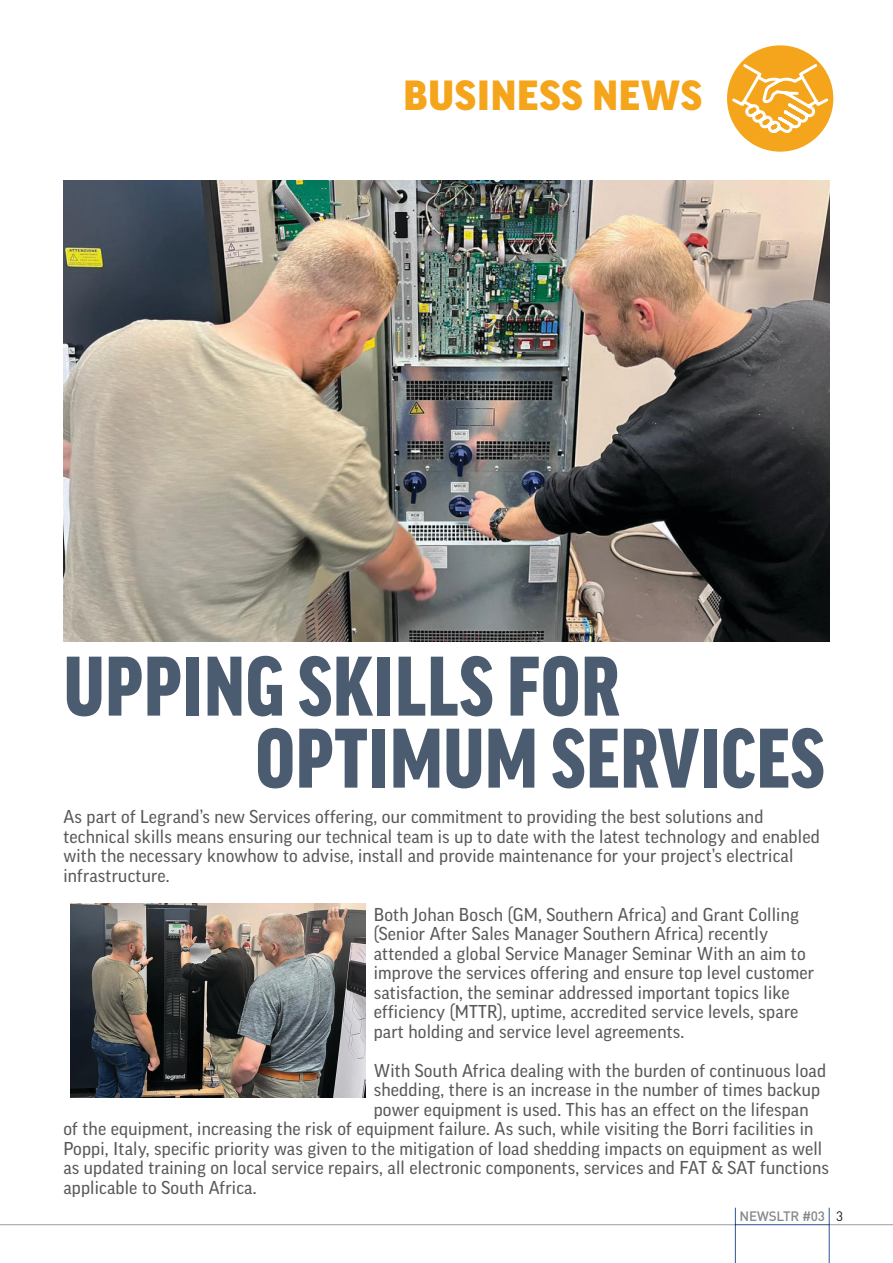
<style>
.page{position:relative;width:893px;height:1263px;background:#fff}
.page>*{position:absolute;margin:0;border:0;box-sizing:border-box;transform-origin:0 0}
.t1{font:900 condensed 90px "Good Headline Pro";letter-spacing:.01em;color:#4c5c70}
.Link_to_product_web{font:900 45px "Good Headline Pro";letter-spacing:.02em;color:#f5a51c}
.Link_to_product_web-2{font:18px/19.5px "Good Pro News";letter-spacing:.01em;color:#59595b}
.t2{font:500 13.5px "DIN Pro";letter-spacing:-.01em;color:#87888a}
.s1{font-weight:400;color:#1a171b}
</style>
<div class="page">
<hr style="left:0;top:1224px;width:735px;height:1px;background:#9c9e9f">
<hr style="left:735px;top:1224px;width:94px;height:1px;background:#2b5394">
<hr style="left:829px;top:1224px;width:64px;height:1px;background:#9c9e9f">
<hr style="left:735px;top:1208px;width:1px;height:55px;background:#2b5394">
<hr style="left:829px;top:1208px;width:1px;height:55px;background:#2b5394">
<div style="left:727px;top:45px;width:106px;height:107px;background:#f5a51c;border-radius:50%"></div>
<svg style="left:730px;top:61px;width:101px;height:80px"></svg>
<img style="left:71px;top:904px;width:294px;height:194px">
<img style="left:63px;top:181px;width:767px;height:461px">
<p class="Link_to_product_web" style="left:403px;top:75px;width:300px">BUSINESS NEWS</p>
<p class="t1" style="left:64px;top:644px;width:557px">UPPING SKILLS FOR</p>
<p class="t1" style="left:256px;top:716px;width:570px">OPTIMUM SERVICES</p>
<p class="Link_to_product_web-2" style="left:63px;top:807px;width:758px">As part of Legrand’s new Services offering, our commitment to providing the best solutions and technical skills means ensuring our technical team is up to date with the latest technology and enabled with the necessary knowhow to advise, install and provide maintenance for your project’s electrical infrastructure.</p>
<p class="Link_to_product_web-2" style="left:374px;top:904px;width:442px">Both Johan Bosch (GM, Southern Africa) and Grant Colling (Senior After Sales Manager Southern Africa) recently attended a global Service Manager Seminar With an aim to improve the services offering and ensure top level customer satisfaction, the seminar addressed important topics like efficiency (MTTR), uptime, accredited service levels, spare part holding and service level agreements.</p>
<p class="Link_to_product_web-2" style="left:374px;top:1060px;width:454px">With South Africa dealing with the burden of continuous load</p>
<p class="Link_to_product_web-2" style="left:374px;top:1080px;width:448px">shedding, there is an increase in the number of times backup</p>
<p class="Link_to_product_web-2" style="left:374px;top:1099px;width:436px">power equipment is used. This has an effect on the lifespan</p>
<p class="Link_to_product_web-2" style="left:63px;top:1119px;width:751px">of the equipment, increasing the risk of equipment failure. As such, while visiting the Borri facilities in</p>
<p class="Link_to_product_web-2" style="left:63px;top:1138px;width:760px">Poppi, Italy, specific priority was given to the mitigation of load shedding impacts on equipment as well</p>
<p class="Link_to_product_web-2" style="left:63px;top:1158px;width:767px">as updated training on local service repairs, all electronic components, services and FAT &amp; SAT functions</p>
<p class="Link_to_product_web-2" style="left:63px;top:1177px;width:195px">applicable to South Africa.</p>
<p class="t2" style="left:739px;top:1205px;width:105px">NEWSLTR #03 <span class="s1">3</span></p>
</div>
